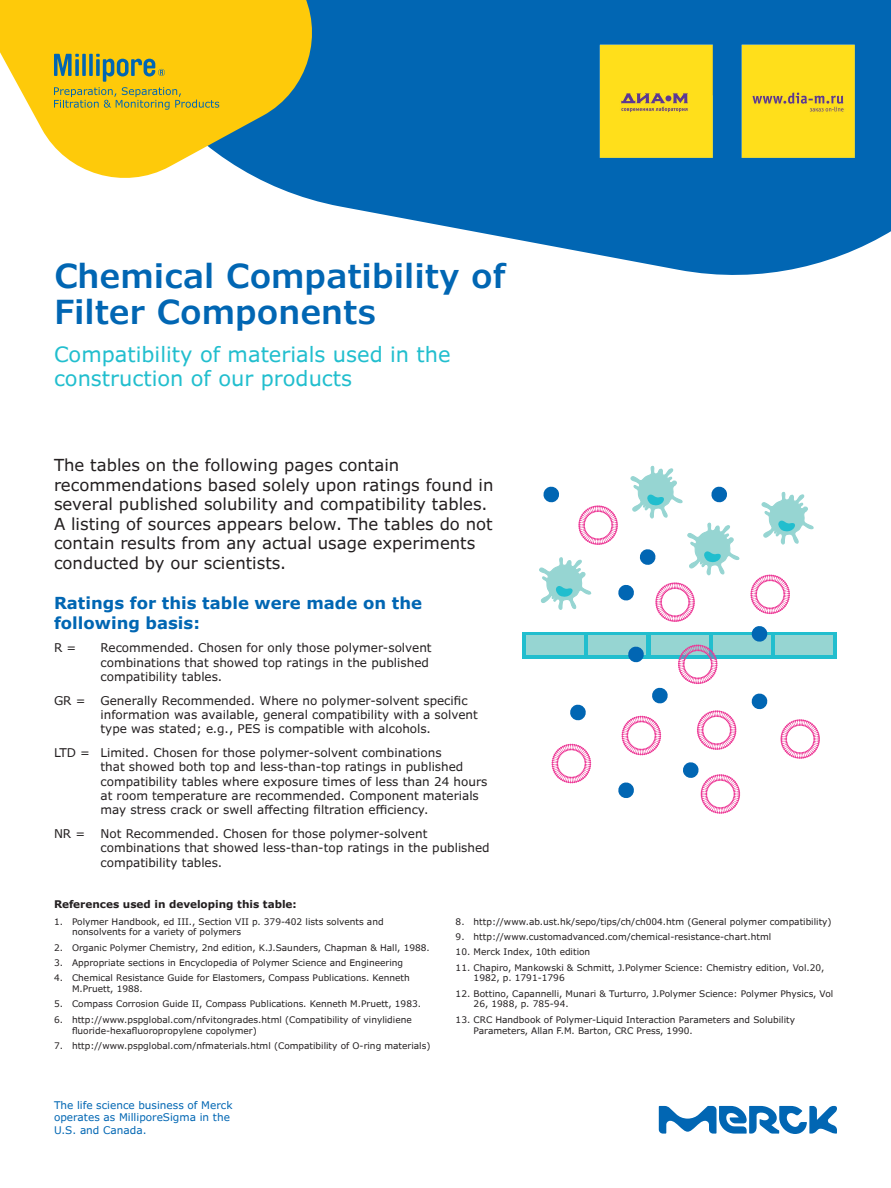
<style>
.page{position:relative;width:891px;height:1188px;background:#fff}
.page>*{position:absolute;margin:0;border:0;box-sizing:border-box;transform-origin:0 0}
.Headline_22_24{font:600 33px/36px "Verdana Pro";color:#0166b3}
.Subhead_14_16{font:21px/24px "Verdana Pro";color:#21bece}
.Subhead_11_13{font:16.5px/19.5px "Verdana Pro";color:#231f20}
.Section_Head_11_13{font:700 16.5px/19.5px "Verdana Pro";color:#0166b3}
.Body_Copy_9_11{font:12px/14.4px "Verdana Pro";color:#231f20}
.Caption_7_9{font:10.5px/12.6px "Verdana Pro";color:#0166b3}
.Reference_Head_7_9{font:700 10.5px "Verdana Pro";color:#231f20}
.t1{font:9px/10.8px "Verdana Pro";color:#231f20}
</style>
<div class="page">
<div style="left:523px;top:632px;width:314px;height:26px;background:#21bece"></div>
<div style="left:526px;top:635px;width:58px;height:20px;background:#96d5d2"></div>
<div style="left:588px;top:635px;width:58px;height:20px;background:#96d5d2"></div>
<div style="left:651px;top:635px;width:58px;height:20px;background:#96d5d2"></div>
<div style="left:713px;top:635px;width:58px;height:20px;background:#96d5d2"></div>
<div style="left:775px;top:635px;width:58px;height:20px;background:#96d5d2"></div>
<svg style="left:751px;top:626px;width:17px;height:16px"></svg>
<svg style="left:751px;top:693px;width:17px;height:17px"></svg>
<svg style="left:652px;top:687px;width:16px;height:17px"></svg>
<svg style="left:618px;top:782px;width:16px;height:16px"></svg>
<svg style="left:627px;top:646px;width:18px;height:17px"></svg>
<svg style="left:570px;top:704px;width:16px;height:17px"></svg>
<svg style="left:761px;top:491px;width:53px;height:54px"></svg>
<svg style="left:539px;top:465px;width:201px;height:157px"></svg>
<svg style="left:678px;top:645px;width:40px;height:39px"></svg>
<svg style="left:683px;top:762px;width:57px;height:52px"></svg>
<svg style="left:780px;top:719px;width:40px;height:40px"></svg>
<svg style="left:697px;top:710px;width:39px;height:40px"></svg>
<svg style="left:552px;top:744px;width:39px;height:39px"></svg>
<svg style="left:622px;top:716px;width:39px;height:39px"></svg>
<svg style="left:750px;top:575px;width:40px;height:39px"></svg>
<svg style="left:286px;top:0;width:605px;height:275px;fill:#0166b3"></svg>
<svg style="left:0;top:0;width:325px;height:191px;fill:#feca0a"></svg>
<svg style="left:54px;top:54px;width:165px;height:56px;background:#cdb629"></svg>
<svg style="left:659px;top:1106px;width:178px;height:28px"></svg>
<img style="left:589px;top:33px;width:277px;height:140px">
<p class="Headline_22_24" style="left:54px;top:259px;width:453px">Chemical Compatibility of<br>Filter Components</p>
<p class="Subhead_14_16" style="left:54px;top:342px;width:398px">Compatibility of materials used in the construction of our products</p>
<p class="Subhead_11_13" style="left:54px;top:456px;width:441px">The tables on the following pages contain recommendations based solely upon ratings found in several published solubility and compatibility tables.<br>A listing of sources appears below. The tables do not contain results from any actual usage experiments conducted by our scientists.</p>
<p class="Section_Head_11_13" style="left:54px;top:594px;width:370px">Ratings for this table were made on the following basis:</p>
<p class="Body_Copy_9_11" style="left:54px;top:641px;width:24px">R =</p>
<p class="Body_Copy_9_11" style="left:100px;top:641px;width:333px">Recommended. Chosen for only those polymer-solvent combinations that showed top ratings in the published compatibility tables.</p>
<p class="Body_Copy_9_11" style="left:100px;top:693px;width:379px;text-indent:-46px">GR = Generally Recommended. Where no polymer-solvent specific information was available, general compatibility with a solvent type was stated; e.g., PES is compatible with alcohols.</p>
<p class="Body_Copy_9_11" style="left:100px;top:745px;width:388px;text-indent:-46px">LTD = Limited. Chosen for those polymer-solvent combinations<br>that showed both top and less-than-top ratings in published compatibility tables where exposure times of less than 24 hours at room temperature are recommended. Component materials may stress crack or swell affecting filtration efficiency.</p>
<p class="Body_Copy_9_11" style="left:54px;top:826px;width:33px">NR =</p>
<p class="Body_Copy_9_11" style="left:100px;top:826px;width:391px">Not Recommended. Chosen for those polymer-solvent combinations that showed less-than-top ratings in the published compatibility tables.</p>
<p class="Reference_Head_7_9" style="left:54px;top:897px;width:244px">References used in developing this table:</p>
<p class="t1" style="left:72px;top:916px;width:313px;text-indent:-18px">1. Polymer Handbook, ed III., Section VII p. 379-402 lists solvents and nonsolvents for a variety of polymers</p>
<p class="t1" style="left:54px;top:942px;width:377px">2. Organic Polymer Chemistry, 2nd edition, K.J.Saunders, Chapman &amp; Hall, 1988.</p>
<p class="t1" style="left:54px;top:958px;width:351px">3. Appropriate sections in Encyclopedia of Polymer Science and Engineering</p>
<p class="t1" style="left:72px;top:973px;width:339px;text-indent:-18px">4. Chemical Resistance Guide for Elastomers, Compass Publications. Kenneth<br>M.Pruett, 1988.</p>
<p class="t1" style="left:54px;top:999px;width:369px">5. Compass Corrosion Guide II, Compass Publications. Kenneth M.Pruett, 1983.</p>
<p class="t1" style="left:72px;top:1014px;width:341px;text-indent:-18px">6. http://www.pspglobal.com/nfvitongrades.html (Compatibility of vinylidiene fluoride-hexafluoropropylene copolymer)</p>
<p class="t1" style="left:54px;top:1040px;width:378px">7. http://www.pspglobal.com/nfmaterials.html (Compatibility of O-ring materials)</p>
<p class="t1" style="left:456px;top:916px;width:378px">8. http://www.ab.ust.hk/sepo/tips/ch/ch004.htm (General polymer compatibility)</p>
<p class="t1" style="left:456px;top:931px;width:317px">9. http://www.customadvanced.com/chemical-resistance-chart.html</p>
<p class="t1" style="left:456px;top:947px;width:136px">10. Merck Index, 10th edition</p>
<p class="t1" style="left:474px;top:962px;width:352px;text-indent:-18px">11. Chapiro, Mankowski &amp; Schmitt, J.Polymer Science: Chemistry edition, Vol.20,<br>1982, p. 1791-1796</p>
<p class="t1" style="left:474px;top:988px;width:361px;text-indent:-18px">12. Bottino, Capannelli, Munari &amp; Turturro, J.Polymer Science: Polymer Physics, Vol<br>26, 1988, p. 785-94.</p>
<p class="t1" style="left:474px;top:1014px;width:323px;text-indent:-18px">13. CRC Handbook of Polymer-Liquid Interaction Parameters and Solubility<br>Parameters, Allan F.M. Barton, CRC Press, 1990.</p>
<p class="Caption_7_9" style="left:54px;top:1099px;width:180px">The life science business of Merck operates as MilliporeSigma in the<br>U.S. and Canada.</p>
</div>
